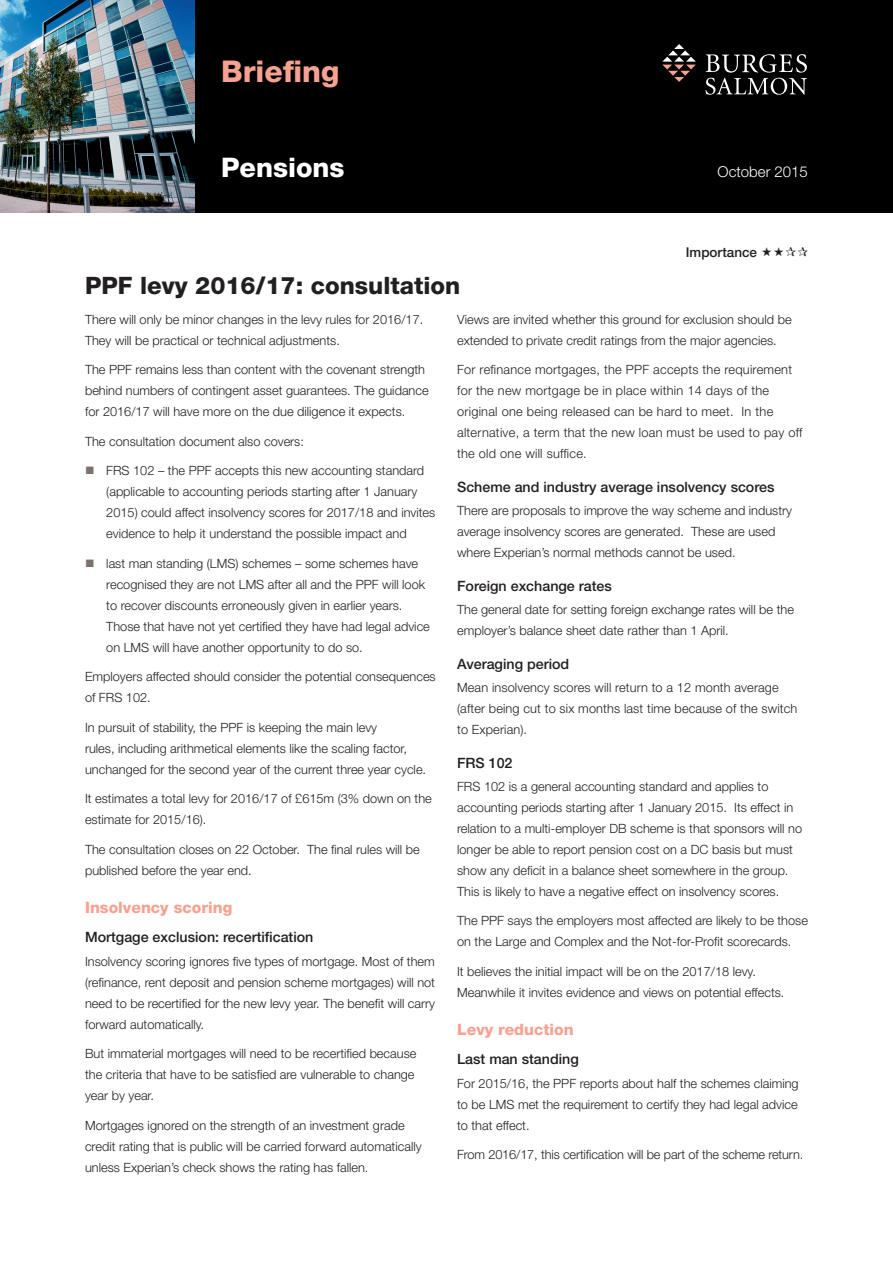
<style>
.page{position:relative;width:893px;height:1263px;background:#fff}
.page>*{position:absolute;margin:0;border:0;box-sizing:border-box;transform-origin:0 0}
.header_pink_9pt{font:800 30px "Helvetica Neue LT Std";color:#f7a291}
.t1{font:800 27px "Helvetica Neue LT Std";color:#fff}
.main_pink_title{font:800 24px "Helvetica Neue LT Std";color:#231f20}
.subtitle_-_pink{font:800 15.75px "Helvetica Neue LT Std";color:#f7a291}
.t2{font:300 15px "Helvetica Neue LT Std";color:#fff}
.subsubtitle_-_black{font:500 14.25px "Helvetica Neue LT Std";color:#231f20}
.subtitle_-_black{font:500 13.5px "Helvetica Neue LT Std";color:#231f20}
.bodytext{font:300 12.75px/21px "Helvetica Neue LT Std";color:#231f20}
.bodytext-2{font:300 12.75px/21px "Helvetica Neue LT Std";letter-spacing:.02em;color:#231f20}
</style>
<div class="page">
<div style="left:0;top:0;width:893px;height:213px;background:#000"></div>
<img style="left:0;top:0;width:194px;height:213px">
<svg style="left:662px;top:44px;width:34px;height:38px"></svg>
<svg style="left:705px;top:54px;width:102px;height:41px"></svg>
<p class="header_pink_9pt" style="left:221px;top:53px;width:120px">Briefing</p>
<p class="t1" style="left:221px;top:151px;width:125px">Pensions</p>
<p class="t2" style="left:718px;top:162px;width:92px">October 2015</p>
<p class="main_pink_title" style="left:85px;top:271px;width:377px">PPF levy 2016/17: consultation</p>
<p class="subtitle_-_black" style="left:686px;top:244px;width:73px">Importance</p>
<p class="bodytext" style="left:85px;top:308px;width:340px">There will only be minor changes in the levy rules for 2016/17.<br>They will be practical or technical adjustments.</p>
<p class="bodytext" style="left:85px;top:359px;width:345px">The PPF remains less than content with the covenant strength behind numbers of contingent asset guarantees. The guidance for 2016/17 will have more on the due diligence it expects.</p>
<p class="bodytext" style="left:85px;top:430px;width:220px">The consultation document also covers:</p>
<p class="bodytext" style="left:106px;top:460px;width:331px">FRS 102 – the PPF accepts this new accounting standard (applicable to accounting periods starting after 1 January 2015) could affect insolvency scores for 2017/18 and invites evidence to help it understand the possible impact and</p>
<p class="bodytext" style="left:106px;top:552px;width:325px">last man standing (LMS) schemes – some schemes have recognised they are not LMS after all and the PPF will look to recover discounts erroneously given in earlier years.<br>Those that have not yet certified they have had legal advice on LMS will have another opportunity to do so.</p>
<p class="bodytext" style="left:85px;top:666px;width:352px">Employers affected should consider the potential consequences of FRS 102.</p>
<p class="bodytext" style="left:85px;top:716px;width:343px">In pursuit of stability, the PPF is keeping the main levy<br>rules, including arithmetical elements like the scaling factor, unchanged for the second year of the current three year cycle.</p>
<p class="bodytext" style="left:85px;top:788px;width:348px">It estimates a total levy for 2016/17 of £615m (3% down on the estimate for 2015/16).</p>
<p class="bodytext" style="left:85px;top:838px;width:336px">The consultation closes on 22 October. The final rules will be published before the year end.</p>
<p class="subtitle_-_pink" style="left:85px;top:898px;width:149px">Insolvency scoring</p>
<p class="subsubtitle_-_black" style="left:85px;top:929px;width:230px">Mortgage exclusion: recertification</p>
<p class="bodytext" style="left:85px;top:950px;width:352px;text-align:justify">Insolvency scoring ignores five types of mortgage. Most of them (refinance, rent deposit and pension scheme mortgages) will not need to be recertified for the new levy year. The benefit will carry forward automatically.</p>
<p class="bodytext" style="left:85px;top:1043px;width:333px">But immaterial mortgages will need to be recertified because the criteria that have to be satisfied are vulnerable to change year by year.</p>
<p class="bodytext" style="left:85px;top:1114px;width:338px">Mortgages ignored on the strength of an investment grade credit rating that is public will be carried forward automatically unless Experian’s check shows the rating has fallen.</p>
<p class="bodytext" style="left:457px;top:308px;width:336px">Views are invited whether this ground for exclusion should be extended to private credit ratings from the major agencies.</p>
<p class="bodytext-2" style="left:457px;top:359px;width:347px">For refinance mortgages, the PPF accepts the requirement for the new mortgage be in place within 14 days of the original one being released can be hard to meet. In the alternative, a term that the new loan must be used to pay off the old one will suffice.</p>
<p class="subsubtitle_-_black" style="left:457px;top:478px;width:319px">Scheme and industry average insolvency scores</p>
<p class="bodytext" style="left:457px;top:500px;width:336px">There are proposals to improve the way scheme and industry average insolvency scores are generated. These are used where Experian’s normal methods cannot be used.</p>
<p class="subsubtitle_-_black" style="left:457px;top:577px;width:156px">Foreign exchange rates</p>
<p class="bodytext" style="left:457px;top:599px;width:338px">The general date for setting foreign exchange rates will be the employer’s balance sheet date rather than 1 April.</p>
<p class="subsubtitle_-_black" style="left:457px;top:655px;width:114px">Averaging period</p>
<p class="bodytext" style="left:457px;top:677px;width:342px">Mean insolvency scores will return to a 12 month average (after being cut to six months last time because of the switch to Experian).</p>
<p class="subsubtitle_-_black" style="left:457px;top:754px;width:57px">FRS 102</p>
<p class="bodytext" style="left:457px;top:775px;width:347px">FRS 102 is a general accounting standard and applies to accounting periods starting after 1 January 2015. Its effect in relation to a multi-employer DB scheme is that sponsors will no longer be able to report pension cost on a DC basis but must show any deficit in a balance sheet somewhere in the group.<br>This is likely to have a negative effect on insolvency scores.</p>
<p class="bodytext" style="left:457px;top:910px;width:352px">The PPF says the employers most affected are likely to be those on the Large and Complex and the Not-for-Profit scorecards.</p>
<p class="bodytext" style="left:457px;top:960px;width:329px">It believes the initial impact will be on the 2017/18 levy.<br>Meanwhile it invites evidence and views on potential effects.</p>
<p class="subtitle_-_pink" style="left:457px;top:1020px;width:118px">Levy reduction</p>
<p class="subsubtitle_-_black" style="left:457px;top:1051px;width:123px">Last man standing</p>
<p class="bodytext" style="left:457px;top:1072px;width:343px;text-align:justify">For 2015/16, the PPF reports about half the schemes claiming to be LMS met the requirement to certify they had legal advice to that effect.</p>
<p class="bodytext" style="left:457px;top:1144px;width:348px">From 2016/17, this certification will be part of the scheme return.</p>
</div>
